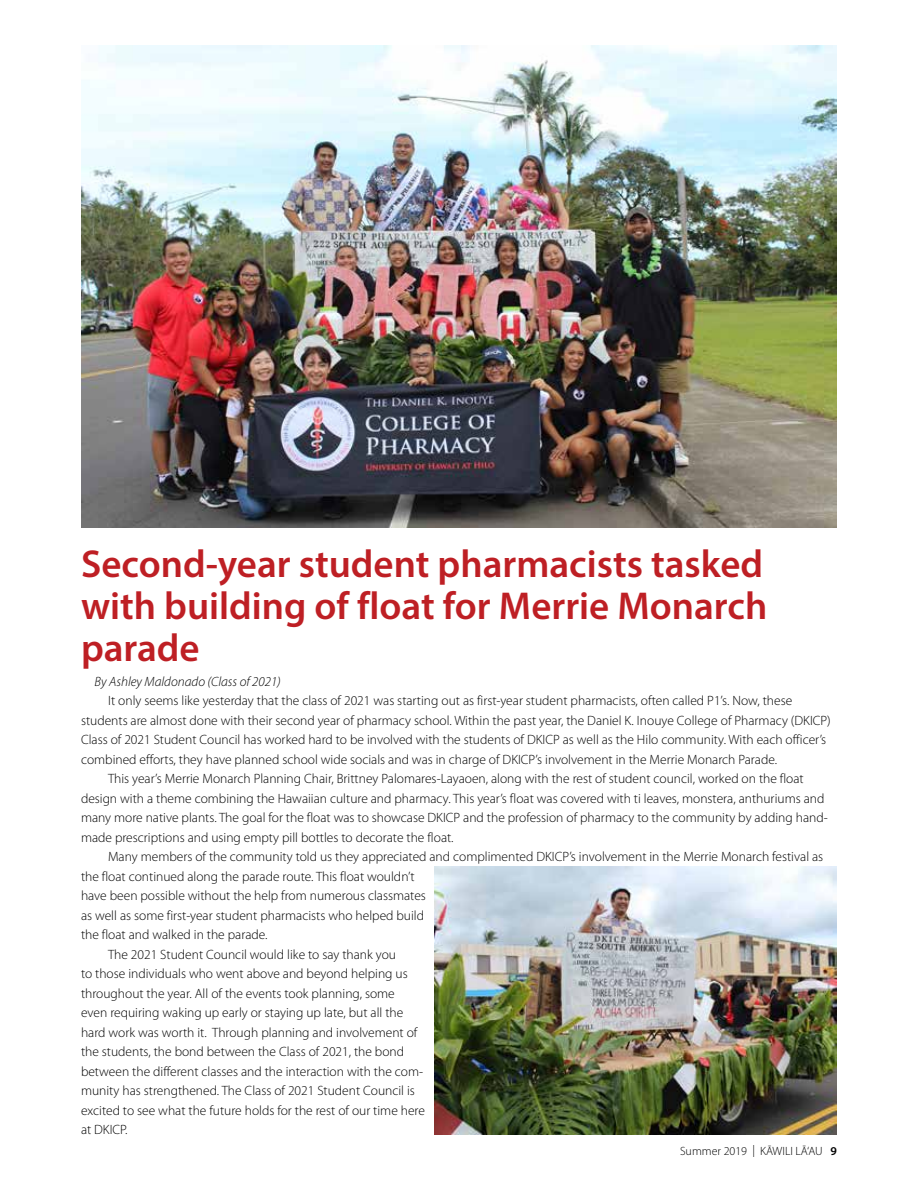
<style>
.page{position:relative;width:918px;height:1188px;background:#fff}
.page>*{position:absolute;margin:0;border:0;box-sizing:border-box;transform-origin:0 0}
.t1{font:600 39px/42px "Myriad Pro";color:#be1f24;text-align:justify}
.t2{font:300 13.5px "Myriad Pro";color:#000}
.t3{font:italic 300 13.5px "Myriad Pro";color:#000}
.t4{font:300 12px "Myriad Pro";color:#000}
.s1{font-weight:600}
</style>
<div class="page">
<img style="left:81px;top:45px;width:755px;height:482px">
<img style="left:435px;top:867px;width:401px;height:267px">
<p class="t1" style="left:81px;top:542px;width:688px">Second-year student pharmacists tasked with building of float for Merrie Monarch parade</p>
<p class="t3" style="left:94px;top:674px;width:188px">By Ashley Maldonado (Class of 2021)</p>
<p class="t2" style="left:108px;top:693px;width:686px">It only seems like yesterday that the class of 2021 was starting out as first-year student pharmacists, often called P1’s. Now, these</p>
<p class="t2" style="left:81px;top:713px;width:751px">students are almost done with their second year of pharmacy school. Within the past year, the Daniel K. Inouye College of Pharmacy (DKICP)</p>
<p class="t2" style="left:81px;top:732px;width:747px">Class of 2021 Student Council has worked hard to be involved with the students of DKICP as well as the Hilo community. With each officer’s</p>
<p class="t2" style="left:81px;top:752px;width:698px">combined efforts, they have planned school wide socials and was in charge of DKICP’s involvement in the Merrie Monarch Parade.</p>
<p class="t2" style="left:108px;top:771px;width:697px">This year’s Merrie Monarch Planning Chair, Brittney Palomares-Layaoen, along with the rest of student council, worked on the float</p>
<p class="t2" style="left:81px;top:791px;width:745px">design with a theme combining the Hawaiian culture and pharmacy. This year’s float was covered with ti leaves, monstera, anthuriums and</p>
<p class="t2" style="left:81px;top:810px;width:748px">many more native plants. The goal for the float was to showcase DKICP and the profession of pharmacy to the community by adding hand-</p>
<p class="t2" style="left:81px;top:830px;width:374px">made prescriptions and using empty pill bottles to decorate the float.</p>
<p class="t2" style="left:108px;top:849px;width:717px">Many members of the community told us they appreciated and complimented DKICP’s involvement in the Merrie Monarch festival as</p>
<p class="t2" style="left:81px;top:869px;width:335px">the float continued along the parade route. This float wouldn’t</p>
<p class="t2" style="left:81px;top:888px;width:346px">have been possible without the help from numerous classmates</p>
<p class="t2" style="left:81px;top:908px;width:345px">as well as some first-year student pharmacists who helped build</p>
<p class="t2" style="left:81px;top:927px;width:188px">the float and walked in the parade.</p>
<p class="t2" style="left:108px;top:947px;width:290px">The 2021 Student Council would like to say thank you</p>
<p class="t2" style="left:81px;top:966px;width:328px">to those individuals who went above and beyond helping us</p>
<p class="t2" style="left:81px;top:986px;width:315px">throughout the year. All of the events took planning, some</p>
<p class="t2" style="left:81px;top:1005px;width:324px">even requiring waking up early or staying up late, but all the</p>
<p class="t2" style="left:81px;top:1025px;width:339px">hard work was worth it. Through planning and involvement of</p>
<p class="t2" style="left:81px;top:1044px;width:325px">the students, the bond between the Class of 2021, the bond</p>
<p class="t2" style="left:81px;top:1064px;width:344px">between the different classes and the interaction with the com-</p>
<p class="t2" style="left:81px;top:1083px;width:335px">munity has strengthened. The Class of 2021 Student Council is</p>
<p class="t2" style="left:81px;top:1103px;width:346px">excited to see what the future holds for the rest of our time here</p>
<p class="t2" style="left:81px;top:1122px;width:48px">at DKICP.</p>
<p class="t4" style="left:680px;top:1144px;width:158px">Summer 2019 | KĀWILI LĀ‘AU <span class="s1">9</span></p>
</div>
